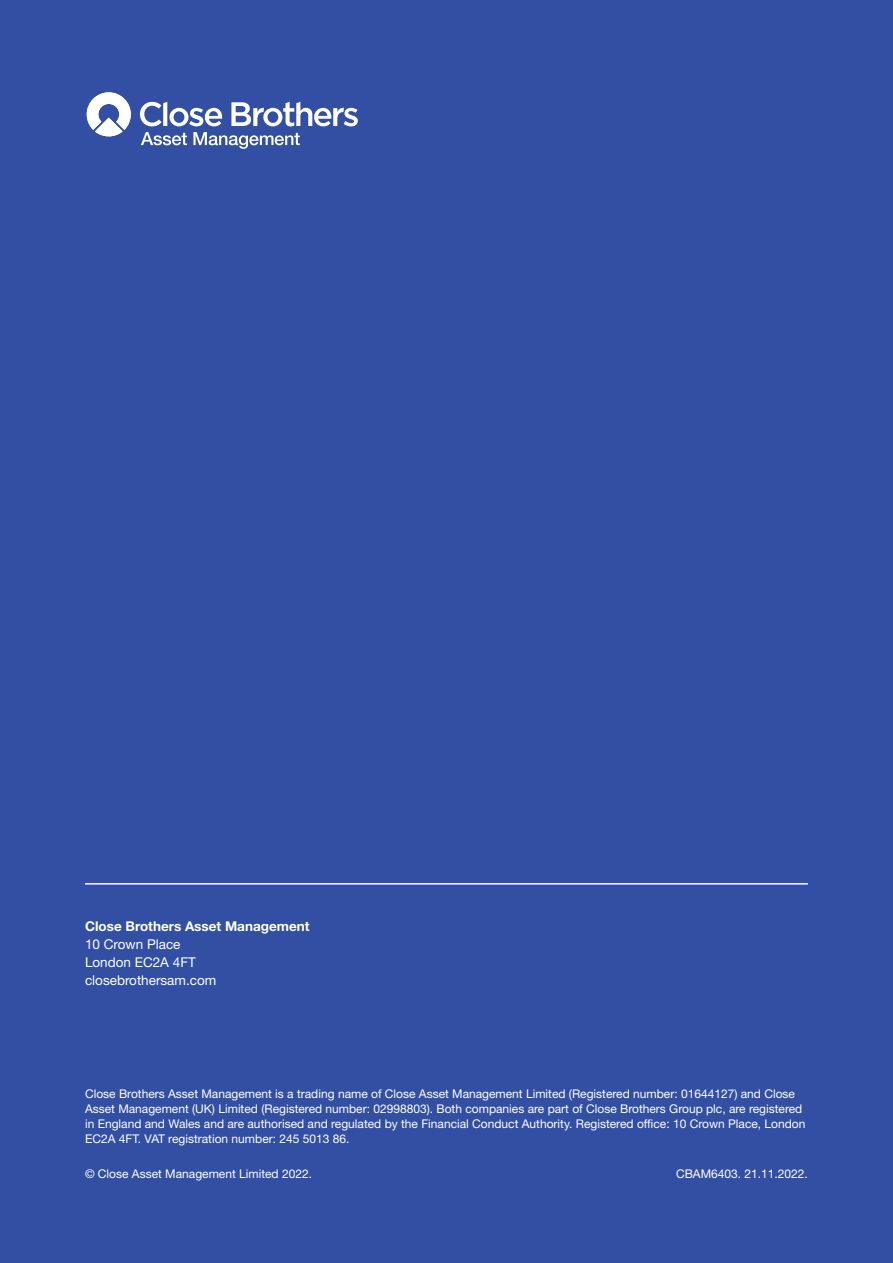
<style>
.page{position:relative;width:893px;height:1263px;background:#324fa3}
.page>*{position:absolute;margin:0;border:0;box-sizing:border-box;transform-origin:0 0}
.Body_copy_GREY{font:700 13.5px/18px "Helvetica Neue LT Std";color:#fff}
.Body_copy_GREY-2{font:13.5px "Helvetica Neue LT Std";color:#fff}
.Footnote{font:12px/15px "Helvetica Neue LT Std";color:#fff}
.s1{font-weight:400}
</style>
<div class="page">
<svg style="left:140px;top:102px;width:83px;height:24px"></svg>
<svg style="left:231px;top:102px;width:127px;height:24px"></svg>
<svg style="left:87px;top:92px;width:44px;height:45px"></svg>
<svg style="left:141px;top:132px;width:46px;height:13px"></svg>
<svg style="left:193px;top:132px;width:107px;height:17px"></svg>
<hr style="left:85px;top:883px;width:723px;height:1px;background:#fff">
<p class="Body_copy_GREY" style="left:85px;top:917px;width:226px">Close Brothers Asset Management<br><span class="s1">10 Crown Place</span></p>
<p class="Body_copy_GREY-2" style="left:85px;top:954px;width:112px">London EC2A 4FT</p>
<p class="Body_copy_GREY-2" style="left:85px;top:972px;width:133px">closebrothersam.com</p>
<p class="Footnote" style="left:85px;top:1085px;width:722px">Close Brothers Asset Management is a trading name of Close Asset Management Limited (Registered number: 01644127) and Close Asset Management (UK) Limited (Registered number: 02998803). Both companies are part of Close Brothers Group plc, are registered in England and Wales and are authorised and regulated by the Financial Conduct Authority. Registered office: 10 Crown Place, London EC2A 4FT. VAT registration number: 245 5013 86.</p>
<p class="Footnote" style="left:85px;top:1166px;width:229px">© Close Asset Management Limited 2022.</p>
<p class="Footnote" style="left:676px;top:1166px;width:133px">CBAM6403. 21.11.2022.</p>
</div>
